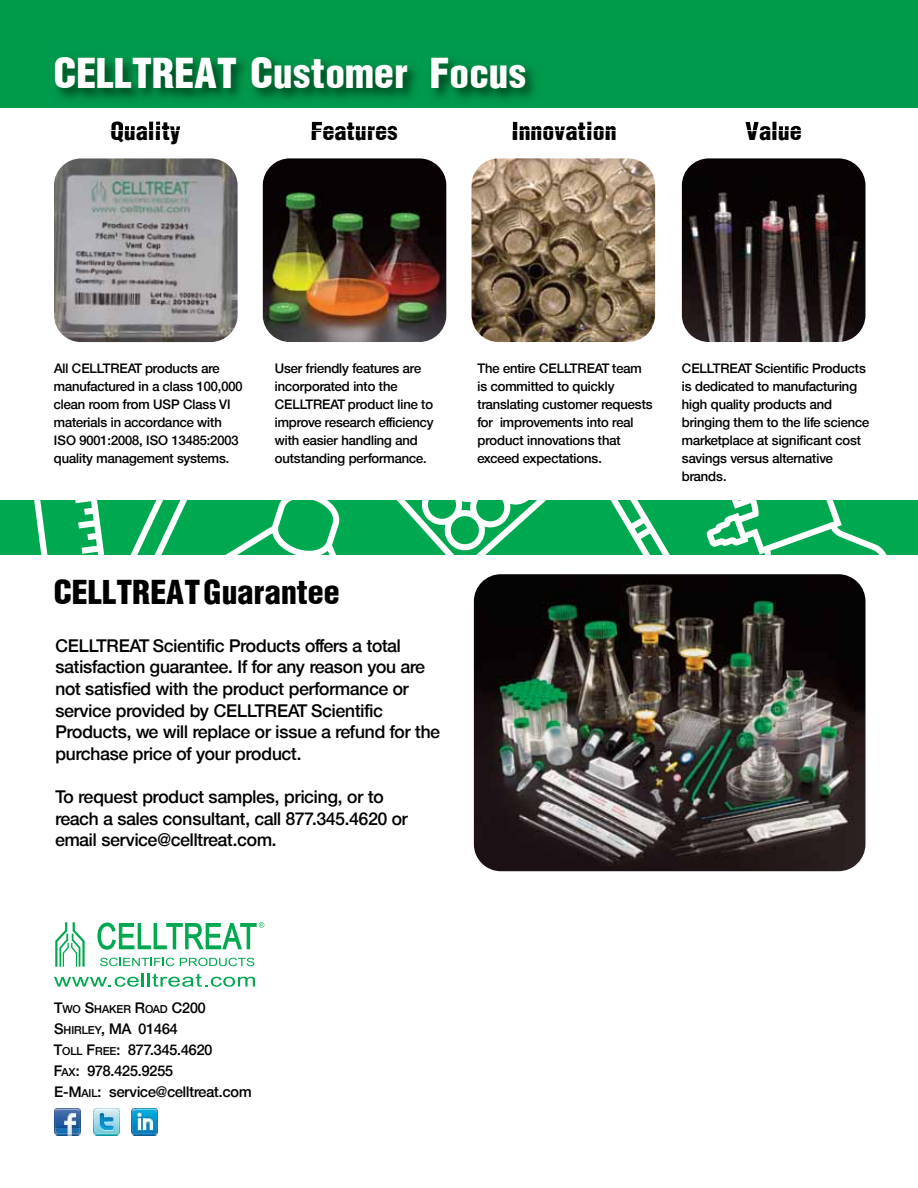
<style>
.page{position:relative;width:918px;height:1188px;background:#fff}
.page>*{position:absolute;margin:0;border:0;box-sizing:border-box;transform-origin:0 0}
.t1{font:45px "Helvetica Condensed Black Se";color:#fff}
.t2{font:36px "Helvetica Condensed Black Se";color:#000}
.t3{font:27px "Helvetica Condensed Black Se";color:#000}
.t4{font:500 18px/21.6px "Helvetica";color:#000}
.t5{font:500 15px/21px "Helvetica";color:#000}
.t6{font:500 13.5px/18px "Helvetica";color:#000}
.t7{font:500 11.25px "Helvetica";color:#000}
.s1{font-size:15px}
.s2{font-size:11.25px}
</style>
<div class="page">
<img style="left:474px;top:574px;width:391px;height:297px">
<img style="left:54px;top:158px;width:184px;height:184px">
<img style="left:472px;top:158px;width:183px;height:184px">
<img style="left:263px;top:158px;width:183px;height:184px">
<img style="left:682px;top:158px;width:183px;height:184px">
<svg style="left:100px;top:958px;width:74px;height:8px"></svg>
<svg style="left:180px;top:958px;width:74px;height:8px"></svg>
<svg style="left:97px;top:922px;width:167px;height:28px"></svg>
<svg style="left:54px;top:973px;width:201px;height:14px"></svg>
<svg style="left:55px;top:922px;width:30px;height:45px"></svg>
<img style="left:54px;top:1108px;width:27px;height:27px">
<svg style="left:0;top:0;width:918px;height:108px;background:#009347"></svg>
<svg style="left:0;top:500px;width:918px;height:54px;background:#2ab76c"></svg>
<img style="left:111px;top:121px;width:69px;height:9px">
<img style="left:746px;top:122px;width:55px;height:8px">
<img style="left:513px;top:122px;width:103px;height:8px">
<img style="left:312px;top:122px;width:85px;height:8px">
<img style="left:93px;top:1108px;width:27px;height:27px">
<img style="left:131px;top:1108px;width:27px;height:27px">
<h1 class="t1" style="left:54px;top:54px;width:475px">CELLTREAT Customer Focus</h1>
<h3 class="t3" style="left:111px;top:120px;width:72px">Quality</h3>
<h3 class="t3" style="left:311px;top:120px;width:89px">Features</h3>
<h3 class="t3" style="left:512px;top:120px;width:106px">Innovation</h3>
<h3 class="t3" style="left:745px;top:120px;width:58px">Value</h3>
<p class="t6" style="left:477px;top:359px;width:177px">The entire CellTreaT team is committed to quickly translating customer requests for improvements into real product innovations that exceed expectations.</p>
<p class="t6" style="left:54px;top:359px;width:190px">all CellTreaT products are manufactured in a class 100,000 clean room from USP Class Vi materials in accordance with iSo 9001:2008, iSo 13485:2003 quality management systems.</p>
<p class="t6" style="left:682px;top:359px;width:189px">CellTreaT Scientific Products is dedicated to manufacturing high quality products and bringing them to the life science marketplace at significant cost savings versus alternative brands.</p>
<p class="t6" style="left:275px;top:359px;width:160px">User friendly features are incorporated into the<br>CellTreaT product line to improve research efficiency with easier handling and outstanding performance.</p>
<h2 class="t2" style="left:54px;top:577px;width:287px">CELLTREATGuarantee</h2>
<p class="t4" style="left:55px;top:634px;width:386px">CellTreaT Scientific Products offers a total satisfaction guarantee. if for any reason you are not satisfied with the product performance or service provided by CellTreaT Scientific Products, we will replace or issue a refund for the purchase price of your product.</p>
<h3 class="t4" style="left:55px;top:786px;width:354px">To request product samples, pricing, or to reach a sales consultant, call 877.345.4620 or email service@celltreat.com.</h3>
<p class="t7" style="left:54px;top:1002px;width:153px"><span class="s1">T</span>wo <span class="s1">S</span>haker <span class="s1">r</span>oad <span class="s1">C200</span></p>
<p class="t5" style="left:54px;top:1018px;width:199px">S<span class="s2">hirley</span>, Ma 01464<br>T<span class="s2">oll</span> F<span class="s2">ree</span>: 877.345.4620<br>F<span class="s2">ax</span>: 978.425.9255<br>e-M<span class="s2">ail</span>: service@celltreat.com</p>
</div>
